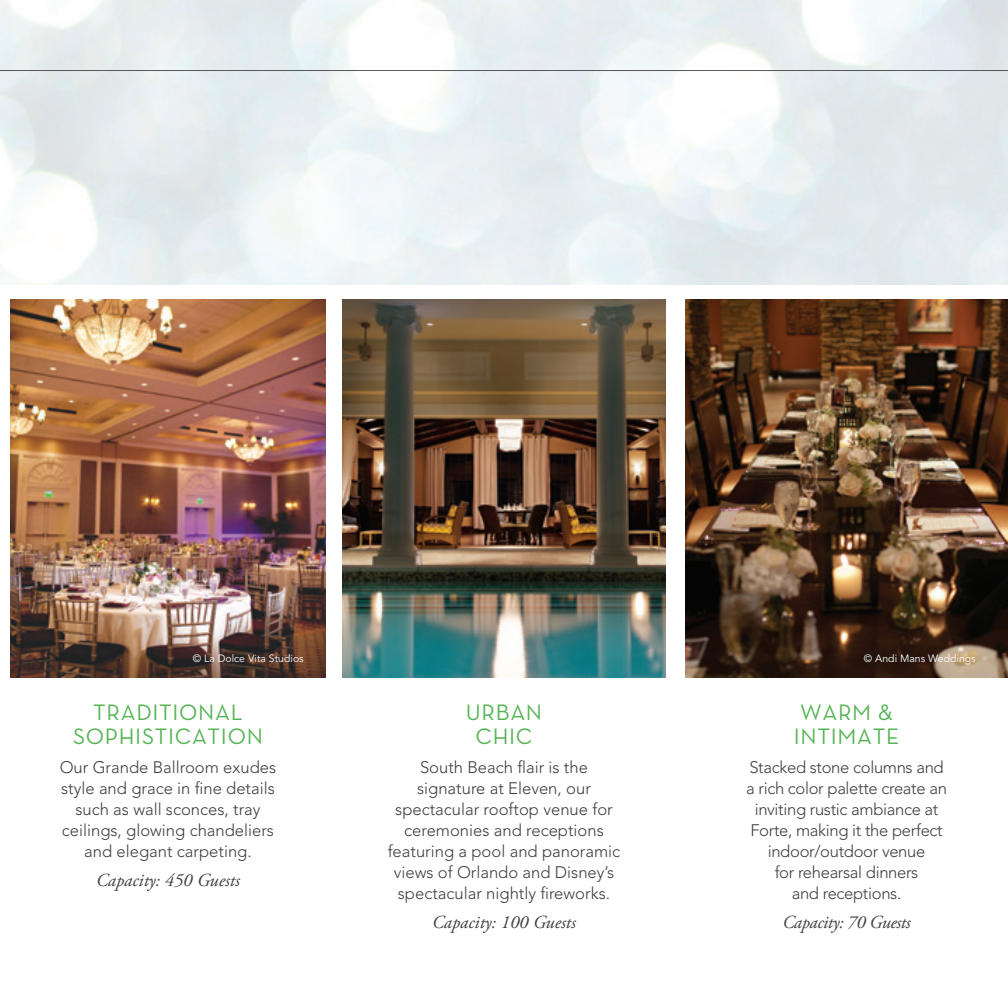
<style>
.page{position:relative;width:1008px;height:1008px;background:#fff}
.page>*{position:absolute;margin:0;border:0;box-sizing:border-box;transform-origin:0 0}
.t1{font:22.75px/24.5px "Neutra Text";letter-spacing:.03em;color:#56b455;text-align:center}
.t2{font:italic 18.38px "Adobe Garamond Pro";color:#3e3e3f}
.t3{font:italic 18.38px "Adobe Garamond Pro";letter-spacing:-.02em;color:#3e3e3f}
.t4{font:300 16.62px/21px "Avenir";color:#3e3e3f;text-align:center}
.t5{font:300 16.62px/21px "Avenir";letter-spacing:-.02em;color:#3e3e3f;text-align:center}
.t6{font:10.5px "Avenir";color:#fff}
</style>
<div class="page">
<hr style="left:0;top:70px;width:1008px;height:1px;background:#57585a">
<img style="left:10px;top:299px;width:316px;height:378px">
<img style="left:343px;top:299px;width:322px;height:378px">
<img style="left:685px;top:299px;width:323px;height:378px">
<p class="t6" style="left:193px;top:653px;width:112px">© La Dolce Vita Studios</p>
<p class="t6" style="left:864px;top:653px;width:113px">© Andi Mans Weddings</p>
<p class="t1" style="left:466px;top:700px;width:78px">URBAN<br>CHIC</p>
<p class="t4" style="left:388px;top:757px;width:234px">South Beach flair is the signature at Eleven, our spectacular rooftop venue for ceremonies and receptions featuring a pool and panoramic views of Orlando and Disney’s spectacular nightly fireworks.</p>
<p class="t2" style="left:432px;top:911px;width:145px">Capacity: 100 Guests</p>
<p class="t1" style="left:73px;top:700px;width:191px">TRADITIONAL<br>SOPHISTICATION</p>
<p class="t4" style="left:60px;top:757px;width:218px">Our Grande Ballroom exudes style and grace in fine details such as wall sconces, tray ceilings, glowing chandeliers and elegant carpeting.</p>
<p class="t2" style="left:96px;top:869px;width:145px">Capacity: 450 Guests</p>
<p class="t1" style="left:794px;top:700px;width:107px;text-align:left">WARM &amp;<br>INTIMATE</p>
<p class="t5" style="left:746px;top:757px;width:202px">Stacked stone columns and a rich color palette create an inviting rustic ambiance at<br>Forte, making it the perfect indoor/outdoor venue<br>for rehearsal dinners<br>and receptions.</p>
<p class="t3" style="left:783px;top:911px;width:130px">Capacity: 70 Guests</p>
</div>
